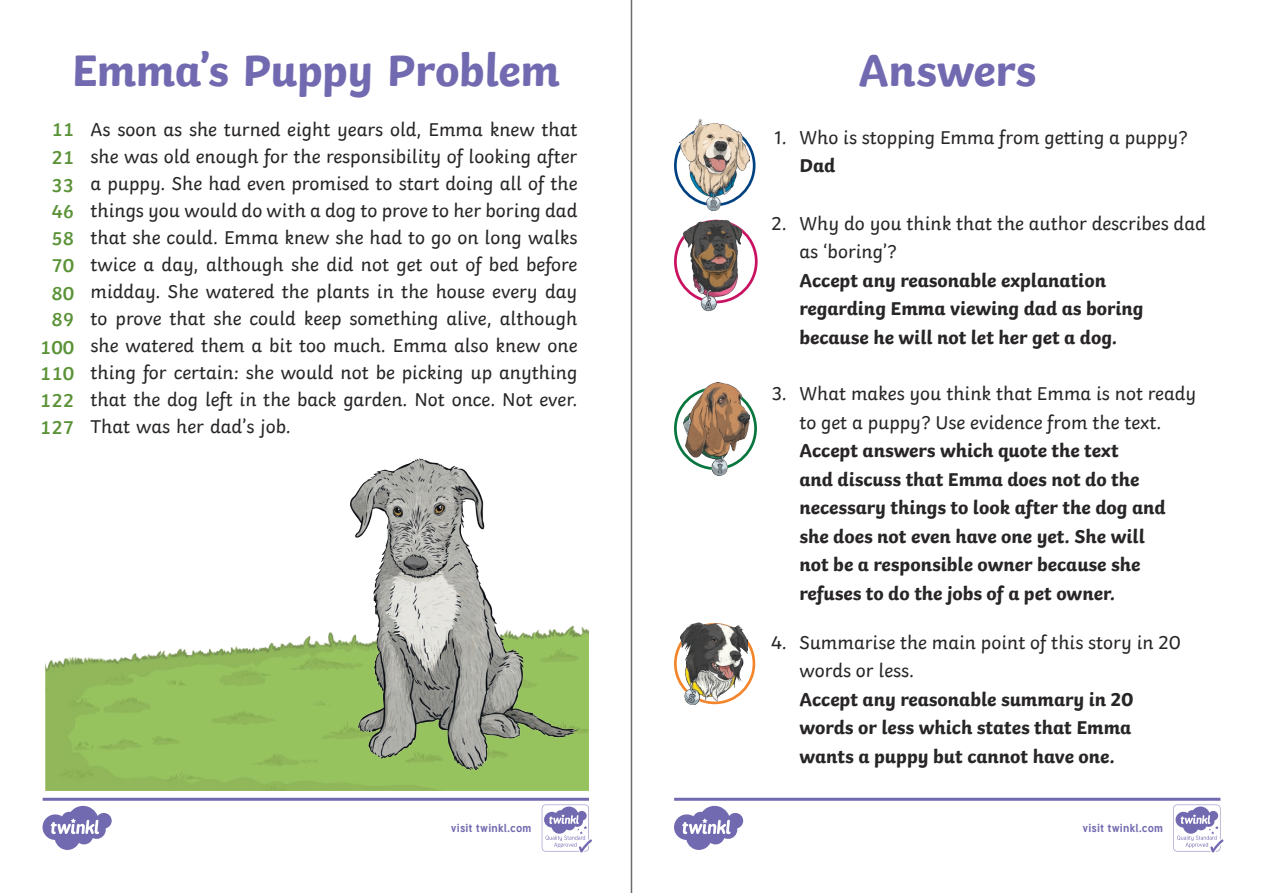
<style>
.page{position:relative;width:1263px;height:893px;background:#fff}
.page>*{position:absolute;margin:0;border:0;box-sizing:border-box;transform-origin:0 0}
.Heading_1{font:700 46.5px "Twinkl";letter-spacing:-.01em;color:#726ab0}
.KS2_Body_Copy{font:19.5px/27px "Twinkl";color:#282526;text-align:justify}
.t1{font:700 19.5px/28.5px "Twinkl";color:#282526}
.KS1_Body_Copy{font:600 19.5px/27px "Twinkl";color:#5a9236;text-align:justify}
.t2{font:700 11.4px "Tuffy";letter-spacing:.015em;color:#726ab0}
.s1{font-weight:700}
.s2{font-weight:400}
</style>
<div class="page">
<hr style="left:631px;top:0;width:1px;height:893px;background:#6b6b6e">
<img style="left:45px;top:627px;width:544px;height:164px">
<svg style="left:675px;top:126px;width:79px;height:79px"></svg>
<div style="left:674px;top:125px;width:81px;height:81px;border:3px solid #004281;border-radius:50%"></div>
<img style="left:680px;top:118px;width:69px;height:92px">
<svg style="left:675px;top:624px;width:79px;height:79px"></svg>
<div style="left:674px;top:623px;width:81px;height:81px;border:3px solid #f5852a;border-radius:50%"></div>
<img style="left:680px;top:623px;width:68px;height:81px">
<svg style="left:675px;top:388px;width:80px;height:81px"></svg>
<div style="left:674px;top:387px;width:83px;height:83px;border:3px solid #08763f;border-radius:50%"></div>
<img style="left:683px;top:383px;width:66px;height:92px">
<svg style="left:675px;top:221px;width:81px;height:81px"></svg>
<div style="left:674px;top:220px;width:84px;height:83px;border:3px solid #ca1262;border-radius:50%"></div>
<img style="left:682px;top:219px;width:62px;height:92px">
<img style="left:351px;top:459px;width:226px;height:311px">
<svg style="left:43px;top:798px;width:549px;height:54px"></svg>
<svg style="left:674px;top:798px;width:549px;height:54px"></svg>
<div style="left:124px;top:809px;width:81px;height:32px;background:#fff"></div>
<div style="left:749px;top:809px;width:81px;height:32px;background:#fff"></div>
<p class="Heading_1" style="left:72px;top:32px;width:489px">Emma’s Puppy Problem</p>
<p class="Heading_1" style="left:858px;top:32px;width:179px">Answers</p>
<p class="KS2_Body_Copy" style="left:91px;top:114px;width:488px">As soon as she turned eight years old, Emma knew that she was old enough for the responsibility of looking after a puppy. She had even promised to start doing all of the things you would do with a dog to prove to her boring dad that she could. Emma knew she had to go on long walks twice a day, although she did not get out of bed before midday. She watered the plants in the house every day to prove that she could keep something alive, although she watered them a bit too much. Emma also knew one thing for certain: she would not be picking up anything that the dog left in the back garden. Not once. Not ever.<br>That was her dad’s job.</p>
<p class="KS2_Body_Copy" style="left:799px;top:121px;width:390px;line-height:28.5px;text-indent:-25px">1. Who is stopping Emma from getting a puppy?<br><span class="s1">Dad</span></p>
<p class="KS1_Body_Copy" style="left:51px;top:114px;width:25px">11</p>
<p class="KS1_Body_Copy" style="left:51px;top:142px;width:25px">21</p>
<p class="KS1_Body_Copy" style="left:51px;top:170px;width:25px">33<br>46<br>58<br>70<br>80</p>
<p class="KS1_Body_Copy" style="left:40px;top:303px;width:36px;line-height:28.5px;text-align:center">89<br>100</p>
<p class="KS1_Body_Copy" style="left:40px;top:358px;width:36px">110<br>122<br>127</p>
<p class="t1" style="left:799px;top:207px;width:408px;text-indent:-28px"><span class="s2">2. Why do you think that the author describes dad as ‘boring’?<br></span>Accept any reasonable explanation<br>regarding Emma viewing dad as boring because he will not let her get a dog.</p>
<p class="t1" style="left:799px;top:377px;width:398px;text-indent:-27px"><span class="s2">3. What makes you think that Emma is not ready to get a puppy? Use evidence from the text.<br></span>Accept answers which quote the text<br>and discuss that Emma does not do the necessary things to look after the dog and she does not even have one yet. She will<br>not be a responsible owner because she refuses to do the jobs of a pet owner.</p>
<p class="t1" style="left:799px;top:626px;width:383px;text-indent:-28px"><span class="s2">4. Summarise the main point of this story in 20 words or less.<br></span>Accept any reasonable summary in 20 words or less which states that Emma wants a puppy but cannot have one.</p>
<p class="t2" style="left:451px;top:819px;width:82px">visit twinkl.com</p>
<p class="t2" style="left:1082px;top:819px;width:82px">visit twinkl.com</p>
</div>
